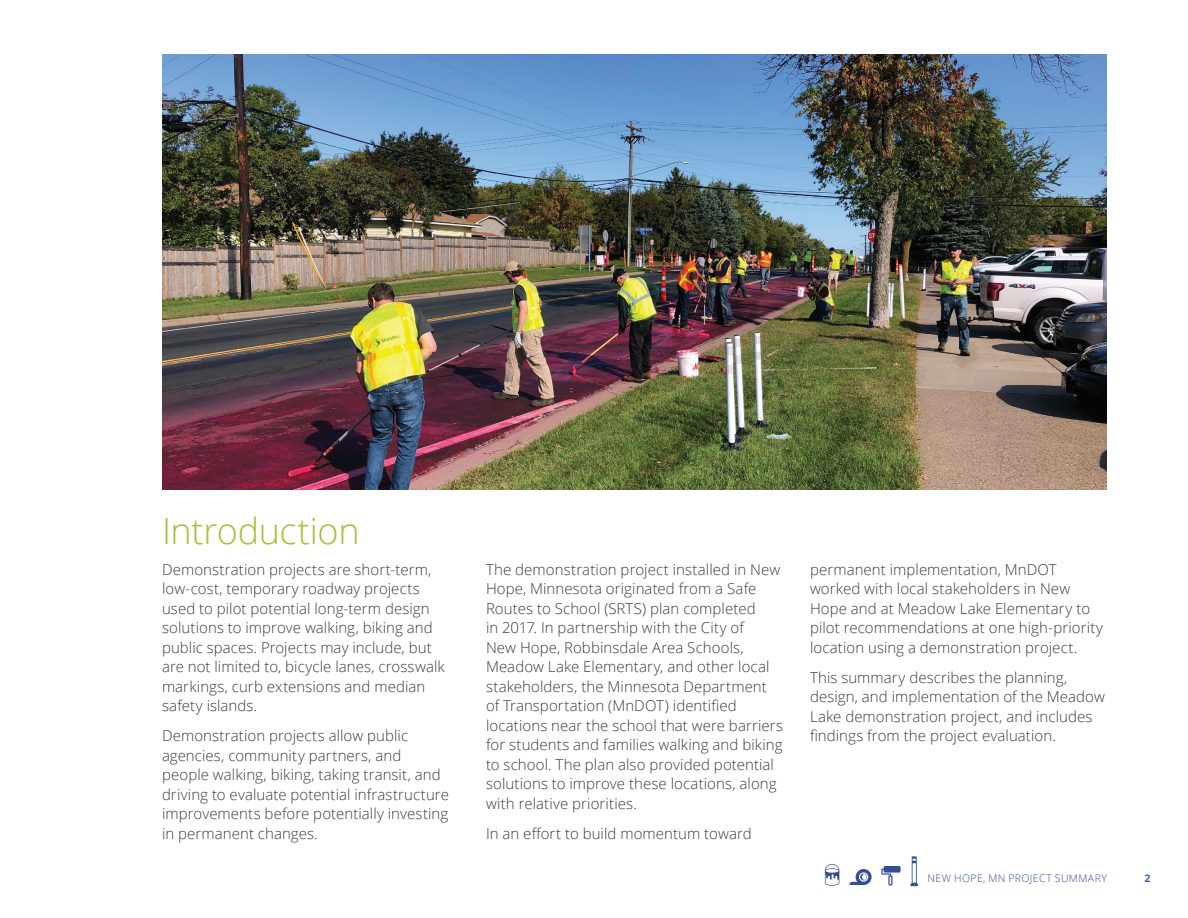
<style>
.page{position:relative;width:1188px;height:918px;background:#fff}
.page>*{position:absolute;margin:0;border:0;box-sizing:border-box;transform-origin:0 0}
.t1{font:300 36px "Open Sans";letter-spacing:-.01em;color:#a3c339}
.t2{font:300 15px/19.5px "Open Sans";letter-spacing:.005em;color:#383b3d}
.t3{font:300 10.5px "Open Sans";letter-spacing:.035em;color:#354d95}
.t4{font:700 10.5px "Open Sans";color:#3c62ae}
</style>
<div class="page">
<svg style="left:881px;top:866px;width:20px;height:20px"></svg>
<svg style="left:849px;top:869px;width:23px;height:16px"></svg>
<svg style="left:825px;top:864px;width:14px;height:22px"></svg>
<svg style="left:910px;top:856px;width:8px;height:30px"></svg>
<img style="left:162px;top:54px;width:945px;height:435px">
<h1 class="t1" style="left:162px;top:507px;width:199px">Introduction</h1>
<p class="t2" style="left:162px;top:559px;width:284px">Demonstration projects are short-term, low-cost, temporary roadway projects used to pilot potential long-term design solutions to improve walking, biking and public spaces. Projects may include, but are not limited to, bicycle lanes, crosswalk markings, curb extensions and median safety islands.</p>
<p class="t2" style="left:162px;top:726px;width:288px">Demonstration projects allow public agencies, community partners, and people walking, biking, taking transit, and driving to evaluate potential infrastructure improvements before potentially investing in permanent changes.</p>
<p class="t2" style="left:486px;top:559px;width:298px">The demonstration project installed in New Hope, Minnesota originated from a Safe Routes to School (SRTS) plan completed<br>in 2017. In partnership with the City of<br>New Hope, Robbinsdale Area Schools, Meadow Lake Elementary, and other local stakeholders, the Minnesota Department of Transportation (MnDOT) identified locations near the school that were barriers for students and families walking and biking to school. The plan also provided potential solutions to improve these locations, along with relative priorities.</p>
<p class="t2" style="left:486px;top:823px;width:267px">In an effort to build momentum toward</p>
<p class="t2" style="left:810px;top:559px;width:295px">permanent implementation, MnDOT worked with local stakeholders in New Hope and at Meadow Lake Elementary to pilot recommendations at one high-priority location using a demonstration project.</p>
<p class="t2" style="left:810px;top:667px;width:296px">This summary describes the planning, design, and implementation of the Meadow Lake demonstration project, and includes findings from the project evaluation.</p>
<p class="t3" style="left:927px;top:871px;width:181px">NEW HOPE, MN PROJECT SUMMARY</p>
<p class="t4" style="left:1145px;top:870px;width:7px">2</p>
</div>
